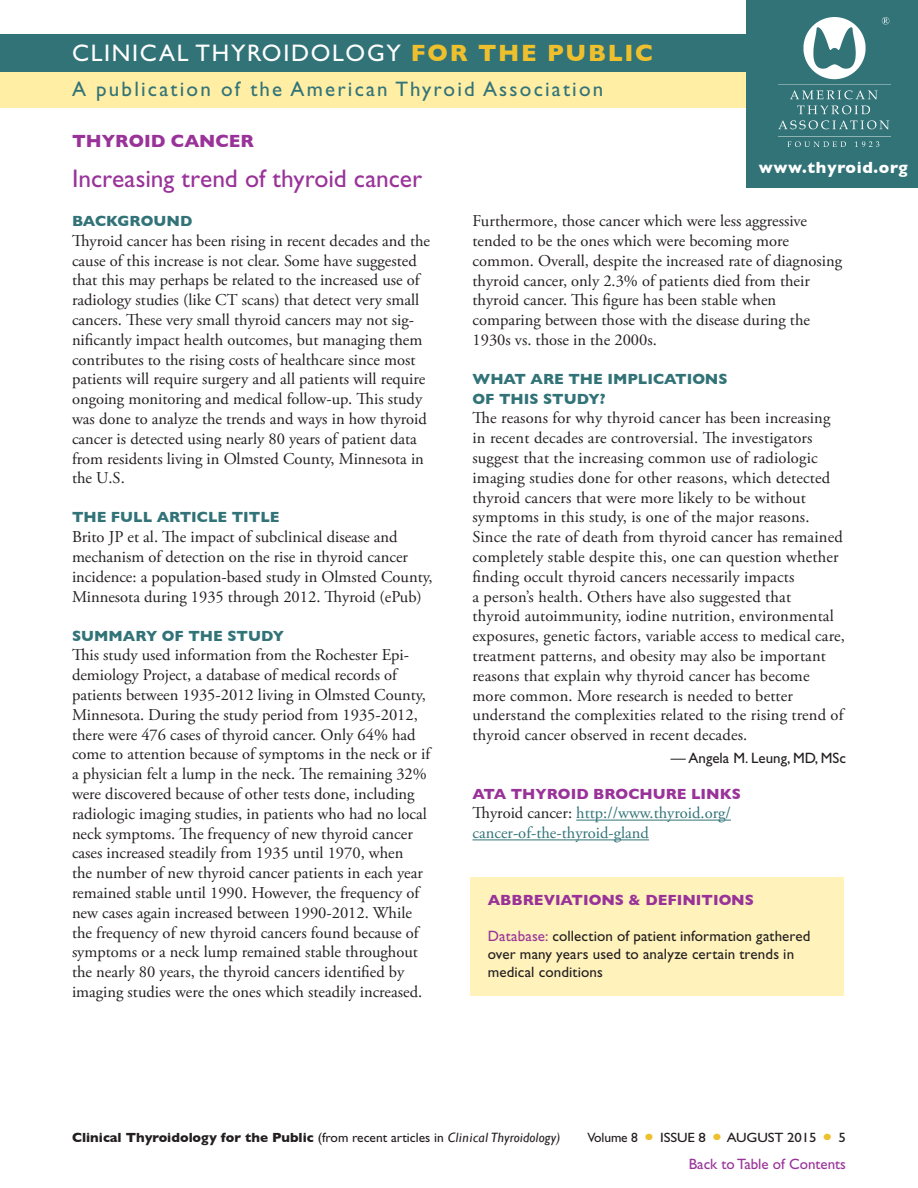
<style>
.page{position:relative;width:918px;height:1188px;background:#fff}
.page>*{position:absolute;margin:0;border:0;box-sizing:border-box;transform-origin:0 0}
.t1{font:25.5px "Gill Sans Std";letter-spacing:-.005em;color:#939}
.t2{font:24px "Gill Sans Std";letter-spacing:.07em;color:#fff}
.t3{font:21px "Gill Sans Std";letter-spacing:.105em;color:#327378}
.Topic_Header{font:700 18px "Gill Sans";color:#939}
.body_serif{font:16.5px/19.8px "Adobe Garamond Pro";color:#231f20}
.body_links{font:16.5px/19.8px "Adobe Garamond Pro";color:#327378}
.t4{font:700 16.5px "Gill Sans";letter-spacing:.04em;color:#fff}
.abbreviations_body{font:15px/18px "Gill Sans Std";letter-spacing:.01em;color:#231f20}
.question{font:700 15px/19.5px "Gill Sans";color:#327378}
.abbreviations_head{font:700 15px "Gill Sans";color:#939}
.question_links{font:700 15px "Gill Sans";color:#939}
.t5{font:15px "Gill Sans Std";color:#939}
.body_editor_name{font:15px "Gill Sans Std";color:#231f20}
.t6{font:700 13.5px "Gill Sans";color:#231f20}
.t7{font:13.5px "Gill Sans Std";letter-spacing:-.01em;color:#231f20;scale:1.1 1}
.t8{font:13.5px "Gill Sans Std";letter-spacing:-.01em;color:#231f20}
.s1{font-family:"Gill Sans";font-weight:700;color:#efc02d}
.s2{color:#231f20}
.s3{color:#939}
.s4{font-family:"Gill Sans Std";font-weight:400}
.s5{font-weight:400;font-style:italic}
</style>
<div class="page">
<hr style="left:576px;top:820px;width:155px;height:1px;background:#327378">
<hr style="left:472px;top:839px;width:177px;height:1px;background:#327378">
<div style="left:0;top:70px;width:918px;height:38px;background:#ffeea4"></div>
<div style="left:0;top:35px;width:918px;height:37px;background:#327378"></div>
<div style="left:747px;top:0;width:171px;height:188px;background:#327378"></div>
<img style="left:778px;top:18px;width:112px;height:129px">
<div style="left:470px;top:877px;width:373px;height:119px;background:#fff2bb"></div>
<p class="t2" style="left:72px;top:40px;width:583px">CLINICAL THYROIDOLOGY <span class="s1">FOR THE PUBLIC</span></p>
<p class="t3" style="left:72px;top:77px;width:533px">A publication of the American Thyroid Association</p>
<p class="Topic_Header" style="left:72px;top:131px;width:184px">THYROID CANCER</p>
<p class="t1" style="left:72px;top:164px;width:352px">Increasing trend of thyroid cancer</p>
<p class="question" style="left:72px;top:211px;width:122px">BACKGROUND</p>
<p class="body_serif" style="left:72px;top:231px;width:360px">Thyroid cancer has been rising in recent decades and the cause of this increase is not clear. Some have suggested that this may perhaps be related to the increased use of radiology studies (like CT scans) that detect very small cancers. These very small thyroid cancers may not sig&shy;nificantly impact health outcomes, but managing them contributes to the rising costs of healthcare since most patients will require surgery and all patients will require ongoing monitoring and medical follow-up. This study was done to analyze the trends and ways in how thyroid cancer is detected using nearly 80 years of patient data from residents living in Olmsted County, Minnesota in the U.S.</p>
<p class="question" style="left:72px;top:507px;width:209px">THE FULL ARTICLE TITLE</p>
<p class="body_serif" style="left:72px;top:528px;width:362px">Brito JP et al. The impact of subclinical disease and mechanism of detection on the rise in thyroid cancer incidence: a population-based study in Olmsted County, Minnesota during 1935 through 2012. Thyroid (ePub)</p>
<p class="question" style="left:72px;top:626px;width:214px">SUMMARY OF THE STUDY</p>
<p class="body_serif" style="left:72px;top:646px;width:360px">This study used information from the Rochester Epi&shy;demiology Project, a database of medical records of patients between 1935-2012 living in Olmsted County, Minnesota. During the study period from 1935-2012, there were 476 cases of thyroid cancer. Only 64% had come to attention because of symptoms in the neck or if a physician felt a lump in the neck. The remaining 32% were discovered because of other tests done, including radiologic imaging studies, in patients who had no local neck symptoms. The frequency of new thyroid cancer cases increased steadily from 1935 until 1970, when<br>the number of new thyroid cancer patients in each year remained stable until 1990. However, the frequency of new cases again increased between 1990-2012. While the frequency of new thyroid cancers found because of symptoms or a neck lump remained stable throughout the nearly 80 years, the thyroid cancers identified by imaging studies were the ones which steadily increased.</p>
<p class="t4" style="left:759px;top:158px;width:150px">www.thyroid.org</p>
<p class="body_serif" style="left:472px;top:212px;width:371px">Furthermore, those cancer which were less aggressive tended to be the ones which were becoming more common. Overall, despite the increased rate of diagnosing thyroid cancer, only 2.3% of patients died from their thyroid cancer. This figure has been stable when comparing between those with the disease during the 1930s vs. those in the 2000s.</p>
<p class="question" style="left:472px;top:369px;width:257px">WHAT ARE THE IMPLICATIONS<br>OF THIS STUDY?</p>
<p class="body_serif" style="left:472px;top:409px;width:374px">The reasons for why thyroid cancer has been increasing in recent decades are controversial. The investigators suggest that the increasing common use of radiologic imaging studies done for other reasons, which detected thyroid cancers that were more likely to be without symptoms in this study, is one of the major reasons.<br>Since the rate of death from thyroid cancer has remained completely stable despite this, one can question whether finding occult thyroid cancers necessarily impacts<br>a person’s health. Others have also suggested that<br>thyroid autoimmunity, iodine nutrition, environmental exposures, genetic factors, variable access to medical care, treatment patterns, and obesity may also be important reasons that explain why thyroid cancer has become more common. More research is needed to better understand the complexities related to the rising trend of thyroid cancer observed in recent decades.</p>
<p class="body_editor_name" style="left:671px;top:749px;width:177px">— Angela M. Leung, MD, MSc</p>
<p class="question_links" style="left:472px;top:785px;width:270px">ATA THYROID BROCHURE LINKS</p>
<p class="body_links" style="left:472px;top:804px;width:260px"><span class="s2">Thyroid cancer:</span> http://www.thyroid.org/ cancer-of-the-thyroid-gland</p>
<p class="abbreviations_head" style="left:488px;top:891px;width:268px">ABBREVIATIONS &amp; DEFINITIONS</p>
<p class="abbreviations_body" style="left:488px;top:927px;width:324px"><span class="s3">Database:</span> collection of patient information gathered over many years used to analyze certain trends in medical conditions</p>
<p class="t6" style="left:72px;top:1129px;width:490px">Clinical Thyroidology for the Public <span class="s4">(from recent articles in</span> <span class="s5">Clinical Thyroidology)</span></p>
<p class="t8" style="left:588px;top:1130px;width:52px">Volume 8</p>
<p class="t7" style="left:660px;top:1130px;width:43px">ISSUE 8</p>
<p class="t7" style="left:727px;top:1130px;width:83px">AUGUST 2015</p>
<p class="t7" style="left:839px;top:1130px;width:8px">5</p>
<p class="t5" style="left:689px;top:1155px;width:159px">Back to Table of Contents</p>
</div>
